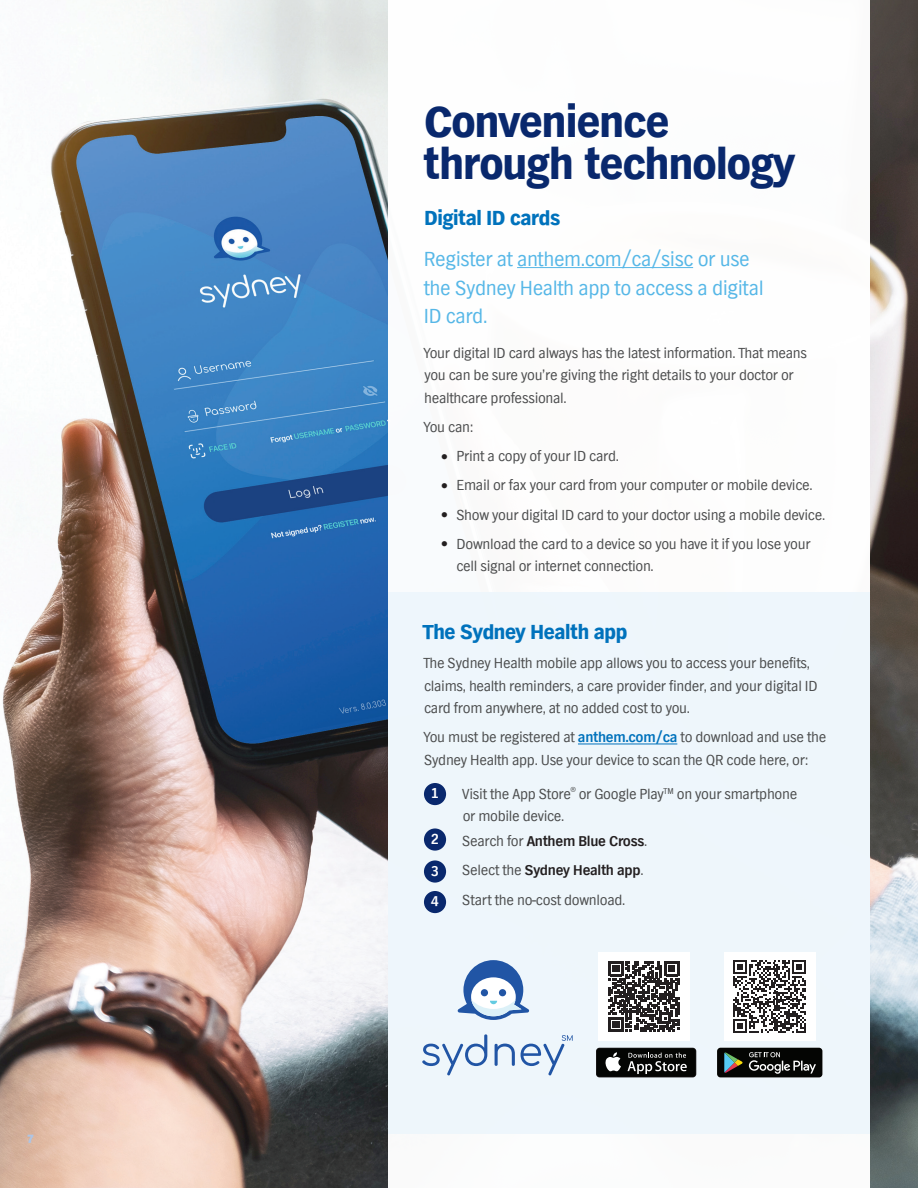
<style>
.page{position:relative;width:918px;height:1188px;background:#fff}
.page>*{position:absolute;margin:0;border:0;box-sizing:border-box;transform-origin:0 0}
.t1{font:900 45px/42px "TV Nord EF";letter-spacing:-.02em;color:#09286d}
.t2{font:21px/28.5px "TV Nord EF";letter-spacing:-.02em;color:#56b7e7}
.t3{font:900 21px "TV Nord EF";letter-spacing:-.02em;color:#0072bc}
.t4{font:15px/22.5px "TV Nord EF";letter-spacing:-.02em;color:#4b4c4d}
.t5{font:700 15px/32px "TV Nord EF";color:#fff}
.t6{font:800 12px "TV Nord EF";color:#aec5e5}
.s1{font-weight:700;color:#0072bc}
.s2{font-weight:700;color:#231f20}
</style>
<div class="page">
<img style="left:0;top:0;width:918px;height:1188px">
<div style="left:388px;top:0;width:482px;height:1188px;background:#fff"></div>
<hr style="left:517px;top:267px;width:176px;height:1px;background:#56b7e7">
<div style="left:388px;top:593px;width:482px;height:541px;background:#edf6fc"></div>
<div style="left:724px;top:952px;width:92px;height:89px;background:#fff"></div>
<svg style="left:733px;top:960px;width:73px;height:73px"></svg>
<div style="left:598px;top:952px;width:92px;height:89px;background:#fff"></div>
<svg style="left:608px;top:961px;width:71px;height:71px"></svg>
<hr style="left:578px;top:744px;width:99px;height:1px;background:#0072bc">
<div style="left:424px;top:783px;width:22px;height:22px;background:#09286d;border-radius:50%"></div>
<div style="left:424px;top:828px;width:22px;height:23px;background:#09286d;border-radius:50%"></div>
<div style="left:424px;top:860px;width:22px;height:23px;background:#09286d;border-radius:50%"></div>
<div style="left:424px;top:891px;width:22px;height:22px;background:#09286d;border-radius:50%"></div>
<div style="left:597px;top:1048px;width:99px;height:29px;background:#040503;border-radius:3px"></div>
<svg style="left:605px;top:1052px;width:16px;height:19px"></svg>
<svg style="left:628px;top:1053px;width:59px;height:21px"></svg>
<svg style="left:717px;top:1048px;width:105px;height:29px;background:#272a27"></svg>
<svg style="left:422px;top:1034px;width:65px;height:41px"></svg>
<svg style="left:495px;top:1044px;width:20px;height:22px"></svg>
<svg style="left:521px;top:1035px;width:52px;height:40px"></svg>
<svg style="left:458px;top:960px;width:71px;height:60px"></svg>
<p class="t6" style="left:27px;top:1132px;width:8px">7</p>
<h1 class="t1" style="left:423px;top:102px;width:373px">Convenience through technology</h1>
<h2 class="t3" style="left:425px;top:206px;width:137px">Digital ID cards</h2>
<h2 class="t2" style="left:424px;top:245px;width:341px">Register at anthem.com/ca/sisc or use the Sydney Health app to access a digital<br>ID card.</h2>
<p class="t4" style="left:424px;top:342px;width:385px">Your digital ID card always has the latest information. That means you can be sure you’re giving the right details to your doctor or healthcare professional.</p>
<p class="t4" style="left:456px;top:413px;width:370px;line-height:29.2px;text-indent:-33px">You can:<br>Print a copy of your ID card.<br>Email or fax your card from your computer or mobile device.<br>Show your digital ID card to your doctor using a mobile device.<br>Download the card to a device so you have it if you lose your</p>
<p class="t4" style="left:456px;top:556px;width:199px">cell signal or internet connection.</p>
<h2 class="t3" style="left:422px;top:620px;width:207px">The Sydney Health app</h2>
<p class="t4" style="left:423px;top:652px;width:396px">The Sydney Health mobile app allows you to access your benefits, claims, health reminders, a care provider finder, and your digital ID card from anywhere, at no added cost to you.</p>
<p class="t4" style="left:424px;top:727px;width:404px">You must be registered at <span class="s1">anthem.com/ca</span> to download and use the<br>Sydney Health app. Use your device to scan the QR code here, or:</p>
<p class="t4" style="left:462px;top:783px;width:337px">Visit the App Store<sup>®</sup> or Google Play<sup>TM</sup> on your smartphone or mobile device.</p>
<p class="t4" style="left:462px;top:827px;width:186px;line-height:29.2px">Search for <span class="s2">Anthem Blue Cross</span>.<br>Select the <span class="s2">Sydney Health app</span>.<br>Start the no-cost download.</p>
<p class="t5" style="left:431px;top:778px;width:10px">1</p>
<p class="t5" style="left:431px;top:823px;width:10px">2<br>3</p>
<p class="t5" style="left:431px;top:886px;width:10px">4</p>
</div>
